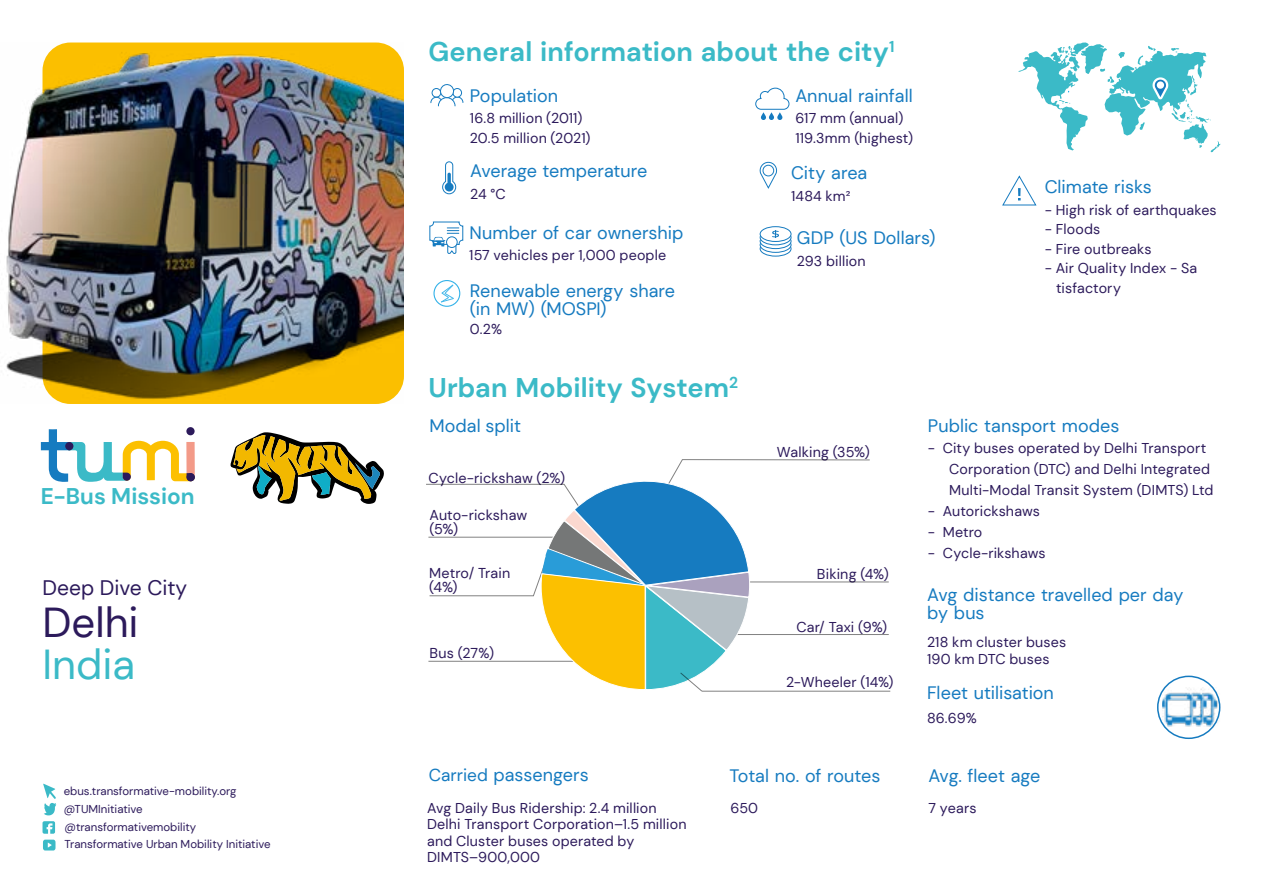
<style>
.page{position:relative;width:1263px;height:893px;background:#fff}
.page>*{position:absolute;margin:0;border:0;box-sizing:border-box;transform-origin:0 0}
.t1{font:41.85px "DM Sans";color:#2c1a5b}
.t2{font:41.85px "DM Sans";color:#3bbac7}
.t3{font:700 27px "DM Sans";letter-spacing:.005em;color:#3bbac7}
.t4{font:700 22.65px "DM Sans";color:#3bbac7}
.t5{font:21px "DM Sans";color:#2c1a5b}
.t6{font:18px/18px "DM Sans";color:#167bc0}
.t7{font:14.25px/16.5px "DM Sans";letter-spacing:.01em;color:#2c1a5b}
.t8{font:11.4px/17.7px "DM Sans";color:#2c1a5b}
.s1{font-size:17.25px}
</style>
<div class="page">
<svg style="left:41px;top:429px;width:154px;height:53px"></svg>
<div style="left:186px;top:427px;width:9px;height:8px;background:#2c1a5b;border-radius:50%"></div>
<div style="left:187px;top:473px;width:8px;height:8px;background:#2c1a5b;border-radius:50%"></div>
<div style="left:65px;top:442px;width:8px;height:8px;background:#2c1a5b;border-radius:50%"></div>
<svg style="left:430px;top:84px;width:34px;height:23px"></svg>
<svg style="left:759px;top:162px;width:19px;height:27px"></svg>
<div style="left:763px;top:165px;width:11px;height:11px;border:1px solid #167bc0;border-radius:50%"></div>
<svg style="left:760px;top:241px;width:31px;height:15px"></svg>
<div style="left:760px;top:241px;width:31px;height:15px;border:1px solid #167bc0;border-radius:50%"></div>
<svg style="left:760px;top:238px;width:31px;height:14px"></svg>
<div style="left:760px;top:237px;width:31px;height:16px;border:1px solid #167bc0;border-radius:50%"></div>
<svg style="left:760px;top:234px;width:31px;height:15px"></svg>
<div style="left:760px;top:233px;width:31px;height:16px;border:1px solid #167bc0;border-radius:50%"></div>
<svg style="left:760px;top:230px;width:31px;height:15px"></svg>
<div style="left:760px;top:230px;width:31px;height:15px;border:1px solid #167bc0;border-radius:50%"></div>
<div style="left:760px;top:227px;width:31px;height:14px;background:#fff;border-radius:50%"></div>
<div style="left:760px;top:226px;width:31px;height:16px;border:1px solid #167bc0;border-radius:50%"></div>
<svg style="left:772px;top:230px;width:7px;height:8px"></svg>
<svg style="left:442px;top:162px;width:14px;height:33px"></svg>
<svg style="left:1002px;top:175px;width:35px;height:31px"></svg>
<svg style="left:429px;top:221px;width:34px;height:33px"></svg>
<svg style="left:755px;top:87px;width:35px;height:33px"></svg>
<svg style="left:1018px;top:43px;width:202px;height:109px"></svg>
<hr style="left:679px;top:582px;width:210px;height:1px;background:#000">
<hr style="left:663px;top:634px;width:226px;height:1px;background:#000">
<img style="left:1162px;top:687px;width:58px;height:39px">
<div style="left:1157px;top:676px;width:63px;height:63px;border:2px solid #167bc0;border-radius:50%"></div>
<svg style="left:43px;top:821px;width:12px;height:13px"></svg>
<svg style="left:43px;top:840px;width:13px;height:10px"></svg>
<svg style="left:43px;top:784px;width:13px;height:31px"></svg>
<img style="left:6px;top:43px;width:398px;height:361px">
<svg style="left:230px;top:432px;width:154px;height:72px"></svg>
<div style="left:433px;top:280px;width:27px;height:27px;border:1px solid #009fe3;border-radius:50%"></div>
<svg style="left:441px;top:284px;width:13px;height:19px"></svg>
<hr style="left:702px;top:691px;width:188px;height:1px;background:#000">
<svg style="left:426px;top:459px;width:444px;height:233px"></svg>
<h3 class="t4" style="left:41px;top:482px;width:155px">E-Bus Mission</h3>
<h3 class="t5" style="left:43px;top:575px;width:146px">Deep Dive City</h3>
<h1 class="t1" style="left:43px;top:596px;width:98px">Delhi</h1>
<h1 class="t2" style="left:43px;top:638px;width:94px">India</h1>
<p class="t8" style="left:64px;top:782px;width:208px">ebus.transformative-mobility.org @TUMInitiative @transformativemobility<br>Transformative Urban Mobility Initiative</p>
<h2 class="t3" style="left:428px;top:35px;width:468px">General information about the city<sup>1</sup></h2>
<p class="t6" style="left:470px;top:86px;width:90px">Population</p>
<p class="t6" style="left:795px;top:87px;width:119px">Annual rainfall</p>
<p class="t7" style="left:470px;top:109px;width:122px;line-height:19.5px">16.8 million (2011)<br>20.5 million (2021)</p>
<p class="t6" style="left:470px;top:162px;width:179px">Average temperature</p>
<p class="t7" style="left:470px;top:186px;width:37px">24 °C</p>
<p class="t6" style="left:470px;top:223px;width:215px">Number of car ownership</p>
<p class="t7" style="left:469px;top:247px;width:198px">157 vehicles per 1,000 people</p>
<p class="t6" style="left:470px;top:281px;width:207px">Renewable energy share (in MW) (MOSPI)</p>
<p class="t7" style="left:470px;top:320px;width:34px">0.2%</p>
<h2 class="t3" style="left:428px;top:370px;width:311px">Urban Mobility System<sup>2</sup></h2>
<p class="t6" style="left:429px;top:417px;width:93px">Modal split</p>
<p class="t7" style="left:428px;top:470px;width:138px">Cycle-rickshaw (2%)</p>
<p class="t7" style="left:429px;top:508px;width:99px;line-height:14.2px">Auto-rickshaw (5%)</p>
<p class="t7" style="left:429px;top:566px;width:83px;line-height:14.2px">Metro/ Train (4%)</p>
<p class="t7" style="left:429px;top:645px;width:66px">Bus (27%)</p>
<p class="t7" style="left:795px;top:109px;width:119px;line-height:19.5px">617 mm (annual)<br>119.3mm (highest)</p>
<p class="t6" style="left:791px;top:163px;width:78px">City area</p>
<p class="t7" style="left:791px;top:188px;width:61px">1484 km²</p>
<p class="t6" style="left:797px;top:229px;width:140px">GDP (US Dollars)</p>
<p class="t7" style="left:797px;top:252px;width:70px">293 billion</p>
<p class="t6" style="left:1045px;top:178px;width:109px">Climate risks</p>
<p class="t7" style="left:1045px;top:201px;width:174px">- High risk of earthquakes</p>
<p class="t7" style="left:1045px;top:221px;width:57px">- Floods</p>
<p class="t7" style="left:1045px;top:240px;width:108px">- Fire outbreaks</p>
<p class="t7" style="left:1056px;top:258px;width:143px;line-height:19.5px;text-indent:-11px">- Air Quality Index - Sa tisfactory</p>
<p class="t7" style="left:777px;top:443px;width:94px">Walking (35%)</p>
<p class="t7" style="left:817px;top:566px;width:73px">Biking (4%)</p>
<p class="t7" style="left:796px;top:618px;width:92px">Car/ Taxi (9%)</p>
<p class="t7" style="left:786px;top:674px;width:109px">2-Wheeler (14%)</p>
<p class="t6" style="left:928px;top:417px;width:193px">Public tansport modes</p>
<p class="t7" style="left:949px;top:437px;width:266px;line-height:21px;text-indent:-21px">- City buses operated by Delhi Transport<br>Corporation (DTC) and Delhi Integrated<br>Multi-Modal Transit System (DIMTS) Ltd</p>
<p class="t7" style="left:928px;top:503px;width:114px">- Autorickshaws</p>
<p class="t7" style="left:928px;top:524px;width:56px">- Metro</p>
<p class="t7" style="left:928px;top:545px;width:119px">- Cycle-rikshaws</p>
<p class="t6" style="left:927px;top:585px;width:258px">Avg distance travelled per day by bus</p>
<p class="t7" style="left:927px;top:634px;width:141px">218 km cluster buses<br>190 km DTC buses</p>
<p class="t6" style="left:927px;top:684px;width:128px">Fleet utilisation</p>
<p class="t7" style="left:927px;top:710px;width:51px">86.69%</p>
<p class="t6" style="left:429px;top:765px;width:161px"><span class="s1">Carried</span> passengers</p>
<p class="t7" style="left:427px;top:799px;width:261px">Avg Daily Bus Ridership: 2.4 million<br>Delhi Transport Corporation–1.5 million and Cluster buses operated by<br>DIMTS–900,000</p>
<p class="t6" style="left:729px;top:766px;width:153px">Total no. of routes</p>
<p class="t7" style="left:730px;top:800px;width:29px">650</p>
<p class="t6" style="left:928px;top:766px;width:114px">Avg. fleet age</p>
<p class="t7" style="left:928px;top:799px;width:49px">7 years</p>
</div>
